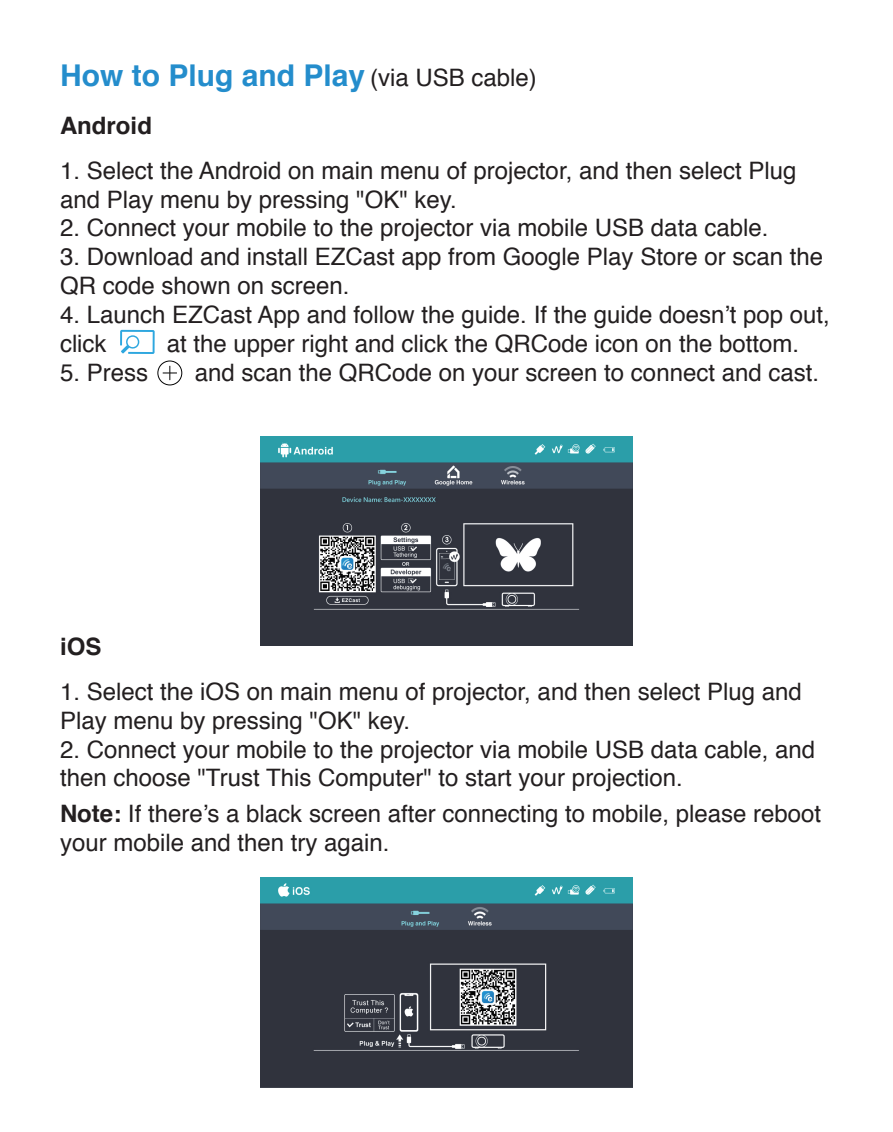
<style>
.page{position:relative;width:893px;height:1132px;background:#fff}
.page>*{position:absolute;margin:0;border:0;box-sizing:border-box;transform-origin:0 0}
.t1{font:700 30px "Helvetica";color:#248dcc}
.t2{font:24px/28.8px "Helvetica";color:#231f20}
.t3{font:700 24px "Helvetica";color:#231f20}
.s1{font-weight:400;font-size:24px;color:#231f20}
.s2{font-weight:700}
</style>
<div class="page">
<img style="left:261px;top:436px;width:371px;height:209px">
<img style="left:261px;top:877px;width:371px;height:209px">
<svg style="left:163px;top:366px;width:14px;height:14px"></svg>
<div style="left:157px;top:360px;width:25px;height:25px;border:1px solid #030303;border-radius:50%"></div>
<svg style="left:120px;top:330px;width:35px;height:24px"></svg>
<p class="t1" style="left:60px;top:51px;width:478px">How to Plug and Play <span class="s1">(via USB cable)</span></p>
<p class="t3" style="left:60px;top:106px;width:93px">Android</p>
<p class="t2" style="left:60px;top:157px;width:738px">1. Select the Android on main menu of projector, and then select Plug and Play menu by pressing "OK" key.</p>
<p class="t2" style="left:60px;top:214px;width:710px">2. Connect your mobile to the projector via mobile USB data cable.</p>
<p class="t2" style="left:60px;top:243px;width:765px">3. Download and install EZCast app from Google Play Store or scan the<br>QR code shown on screen.</p>
<p class="t2" style="left:60px;top:301px;width:771px">4. Launch EZCast App and follow the guide. If the guide doesn’t pop out, click</p>
<p class="t2" style="left:167px;top:329px;width:634px">at the upper right and click the QRCode icon on the bottom.</p>
<p class="t2" style="left:60px;top:358px;width:90px">5. Press</p>
<p class="t2" style="left:195px;top:358px;width:626px">and scan the QRCode on your screen to connect and cast.</p>
<p class="t3" style="left:60px;top:626px;width:43px">iOS</p>
<p class="t2" style="left:60px;top:677px;width:743px">1. Select the iOS on main menu of projector, and then select Plug and<br>Play menu by pressing "OK" key.</p>
<p class="t2" style="left:60px;top:735px;width:757px">2. Connect your mobile to the projector via mobile USB data cable, and then choose "Trust This Computer" to start your projection.</p>
<p class="t2" style="left:60px;top:800px;width:763px"><span class="s2">Note:</span> If there’s a black screen after connecting to mobile, please reboot your mobile and then try again.</p>
</div>
